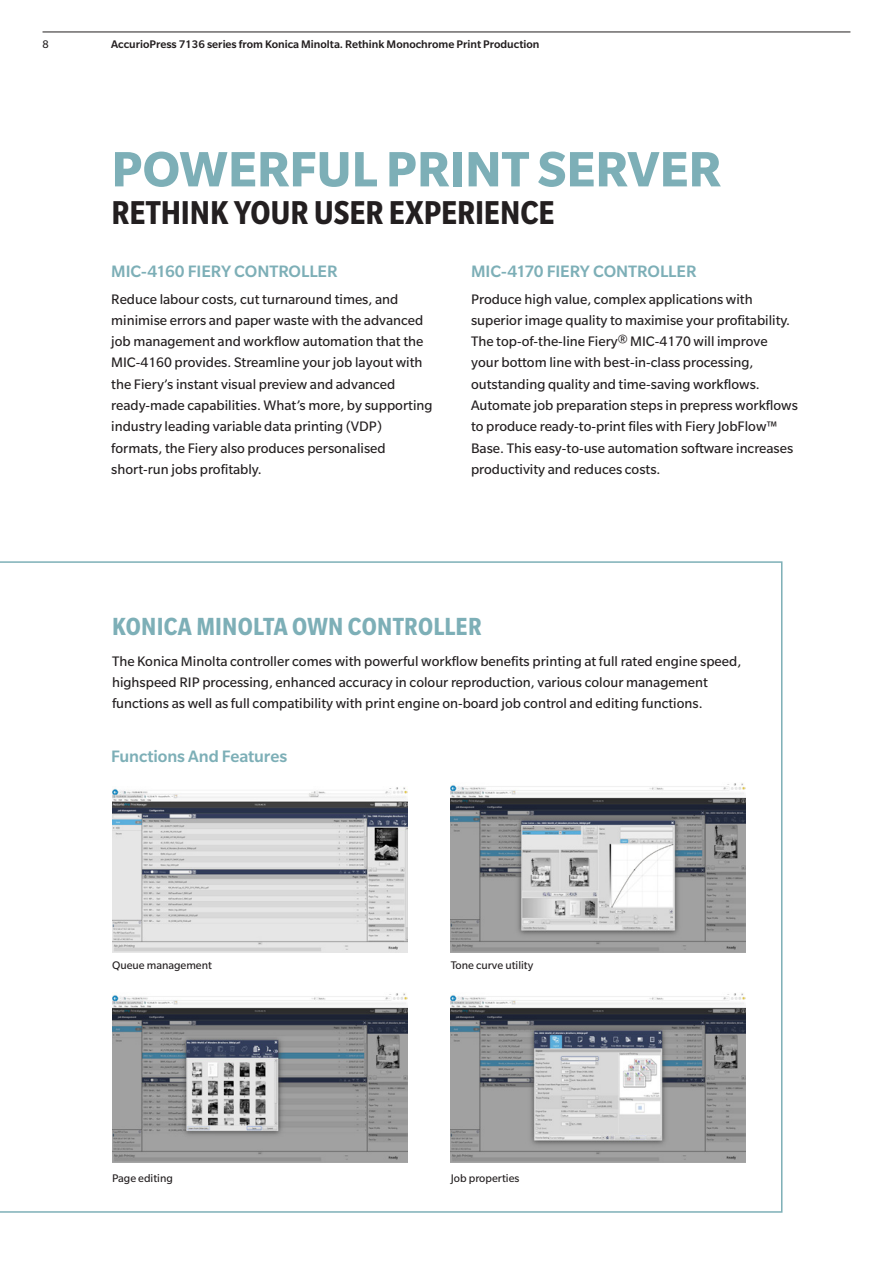
<style>
.page{position:relative;width:893px;height:1263px;background:#fff}
.page>*{position:absolute;margin:0;border:0;box-sizing:border-box;transform-origin:0 0}
.t1{font:700 54px "Slate Pro";color:#7dafb7}
.t2{font:700 condensed 36px "Slate Pro";letter-spacing:-.005em;color:#231f20}
.t3{font:700 condensed 27px "Slate Pro";letter-spacing:.01em;color:#7dafb7}
.t4{font:500 18px "Slate Pro";letter-spacing:-.005em;color:#7dafb7}
.t5{font:15px/21.3px "Slate Pro";color:#231f20}
.t6{font:500 12px "Slate Pro";color:#231f20}
.t7{font:12px "Slate Pro";color:#231f20}
</style>
<div class="page">
<svg style="left:0;top:561px;width:782px;height:652px"></svg>
<img style="left:112px;top:786px;width:295px;height:166px">
<img style="left:112px;top:992px;width:295px;height:170px">
<img style="left:451px;top:992px;width:295px;height:170px">
<img style="left:451px;top:783px;width:295px;height:170px">
<hr style="left:43px;top:32px;width:807px;height:1px;background:#231f20">
<p class="t7" style="left:43px;top:38px;width:8px">8</p>
<p class="t6" style="left:111px;top:38px;width:430px">AccurioPress 7136 series from Konica Minolta. Rethink Monochrome Print Production</p>
<h1 class="t1" style="left:111px;top:139px;width:611px">POWERFUL PRINT SERVER</h1>
<h2 class="t2" style="left:111px;top:193px;width:444px">RETHINK YOUR USER EXPERIENCE</h2>
<p class="t4" style="left:111px;top:261px;width:228px">MIC-4160 FIERY CONTROLLER</p>
<p class="t5" style="left:111px;top:288px;width:323px">Reduce labour costs, cut turnaround times, and minimise errors and paper waste with the advanced job management and workflow automation that the MIC-4160 provides. Streamline your job layout with the Fiery’s instant visual preview and advanced ready-made capabilities. What’s more, by supporting industry leading variable data printing (VDP) formats, the Fiery also produces personalised short-run jobs profitably.</p>
<p class="t4" style="left:471px;top:261px;width:227px">MIC-4170 FIERY CONTROLLER</p>
<p class="t5" style="left:471px;top:288px;width:328px">Produce high value, complex applications with superior image quality to maximise your profitability.<br>The top-of-the-line Fiery® MIC-4170 will improve your bottom line with best-in-class processing, outstanding quality and time-saving workflows.<br>Automate job preparation steps in prepress workflows to produce ready-to-print files with Fiery JobFlow™ Base. This easy-to-use automation software increases productivity and reduces costs.</p>
<h3 class="t3" style="left:112px;top:612px;width:371px">KONICA MINOLTA OWN CONTROLLER</h3>
<p class="t5" style="left:112px;top:650px;width:631px">The Konica Minolta controller comes with powerful workflow benefits printing at full rated engine speed, highspeed RIP processing, enhanced accuracy in colour reproduction, various colour management functions as well as full compatibility with print engine on-board job control and editing functions.</p>
<p class="t4" style="left:111px;top:746px;width:178px">Functions And Features</p>
<p class="t7" style="left:112px;top:959px;width:101px">Queue management</p>
<p class="t7" style="left:451px;top:959px;width:84px">Tone curve utility</p>
<p class="t7" style="left:112px;top:1172px;width:62px">Page editing</p>
<p class="t7" style="left:451px;top:1172px;width:70px">Job properties</p>
</div>
